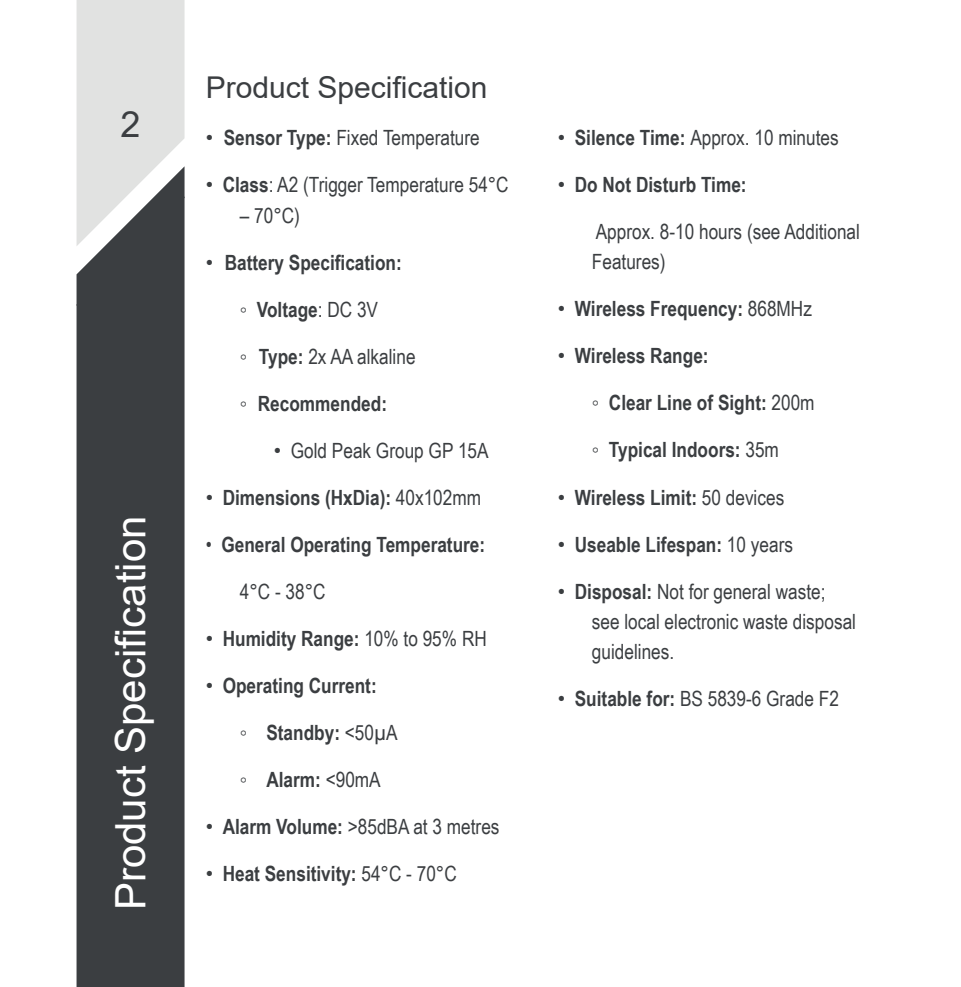
<style>
.page{position:relative;width:961px;height:987px;background:#fff}
.page>*{position:absolute;margin:0;border:0;box-sizing:border-box;transform-origin:0 0}
.t1{font:42px "Arial";color:#fff}
.t2{font:36px "Arial";color:#3b3e41}
.t3{font:30px "Arial";color:#3b3e41}
.t4{font:700 21px "Arial Narrow";color:#3b3e41}
.t5{font:21px/30px "Arial Narrow";color:#3b3e41}
.s1{font-family:"Arial"}
.s2{font-weight:700}
.s3{font-family:"Arial";font-weight:400}
.s4{font-weight:400}
</style>
<div class="page">
<svg style="left:77px;top:0;width:108px;height:196px;background:#dfe0df"></svg>
<div style="left:77px;top:196px;width:108px;height:790px;background:#3b3e41"></div>
<h2 class="t2" style="left:121px;top:99px;width:22px">2</h2>
<h1 class="t1" style="left:102px;top:910px;width:396px;rotate:-90deg">Product Specification</h1>
<h3 class="t3" style="left:206px;top:67px;width:283px">Product Specification</h3>
<p class="t5" style="left:206px;top:122px;width:275px"><span class="s1">•</span> <span class="s2">Sensor Type:</span> Fixed Temperature</p>
<p class="t5" style="left:206px;top:169px;width:304px"><span class="s1">•</span> <span class="s2">Class</span>: A2 (Trigger Temperature 54°C</p>
<p class="t5" style="left:240px;top:199px;width:62px">– 70°C)</p>
<p class="t4" style="left:206px;top:246px;width:198px"><span class="s3">•</span> Battery Specification:</p>
<p class="t4" style="left:240px;top:293px;width:140px"><span class="s3">◦</span> Voltage<span class="s4">: DC 3V</span></p>
<p class="t5" style="left:240px;top:340px;width:177px"><span class="s1">◦</span> <span class="s2">Type:</span> 2x AA alkaline</p>
<p class="t4" style="left:240px;top:387px;width:149px"><span class="s3">◦</span> Recommended:</p>
<p class="t5" style="left:274px;top:434px;width:216px"><span class="s1">•</span> Gold Peak Group GP 15A</p>
<p class="t4" style="left:206px;top:481px;width:277px"><span class="s3">•</span> Dimensions (HxDia): <span class="s4">40x102mm</span></p>
<p class="t4" style="left:206px;top:528px;width:281px"><span class="s4">•</span> General Operating Temperature:</p>
<p class="t5" style="left:240px;top:575px;width:87px">4°C - 38°C</p>
<p class="t4" style="left:206px;top:622px;width:283px"><span class="s3">•</span> Humidity Range: <span class="s4">10% to 95% RH</span></p>
<p class="t4" style="left:206px;top:669px;width:172px"><span class="s3">•</span> Operating Current:</p>
<p class="t4" style="left:240px;top:716px;width:159px">◦ Standby: <span class="s4">&lt;50µA</span></p>
<p class="t4" style="left:240px;top:763px;width:142px">◦ Alarm: <span class="s4">&lt;90mA</span></p>
<p class="t5" style="left:206px;top:810px;width:295px"><span class="s1">•</span> <span class="s2">Alarm Volume:</span> &gt;85dBA at 3 metres</p>
<p class="t4" style="left:206px;top:857px;width:252px"><span class="s3">•</span> Heat Sensitivity: <span class="s4">54°C - 70°C</span></p>
<p class="t5" style="left:558px;top:122px;width:282px"><span class="s1">•</span> <span class="s2">Silence Time:</span> Approx. 10 minutes</p>
<p class="t4" style="left:558px;top:169px;width:190px"><span class="s3">•</span> Do Not Disturb Time:</p>
<p class="t5" style="left:592px;top:216px;width:270px">Approx. 8-10 hours (see Additional<br>Features)</p>
<p class="t4" style="left:558px;top:293px;width:256px"><span class="s3">•</span> Wireless Frequency: <span class="s4">868MHz</span></p>
<p class="t4" style="left:558px;top:340px;width:152px"><span class="s3">•</span> Wireless Range:</p>
<p class="t4" style="left:592px;top:387px;width:224px"><span class="s3">◦</span> Clear Line of Sight: <span class="s4">200m</span></p>
<p class="t4" style="left:592px;top:434px;width:189px"><span class="s3">◦</span> Typical Indoors: <span class="s4">35m</span></p>
<p class="t4" style="left:558px;top:481px;width:228px"><span class="s3">•</span> Wireless Limit: <span class="s4">50 devices</span></p>
<p class="t4" style="left:558px;top:528px;width:237px"><span class="s3">•</span> Useable Lifespan: <span class="s4">10 years</span></p>
<p class="t5" style="left:592px;top:575px;width:266px;text-indent:-34px"><span class="s1">•</span> <span class="s2">Disposal:</span> Not for general waste; see local electronic waste disposal guidelines.</p>
<p class="t5" style="left:558px;top:682px;width:283px"><span class="s1">•</span> <span class="s2">Suitable for:</span> BS 5839-6 Grade F2</p>
</div>
